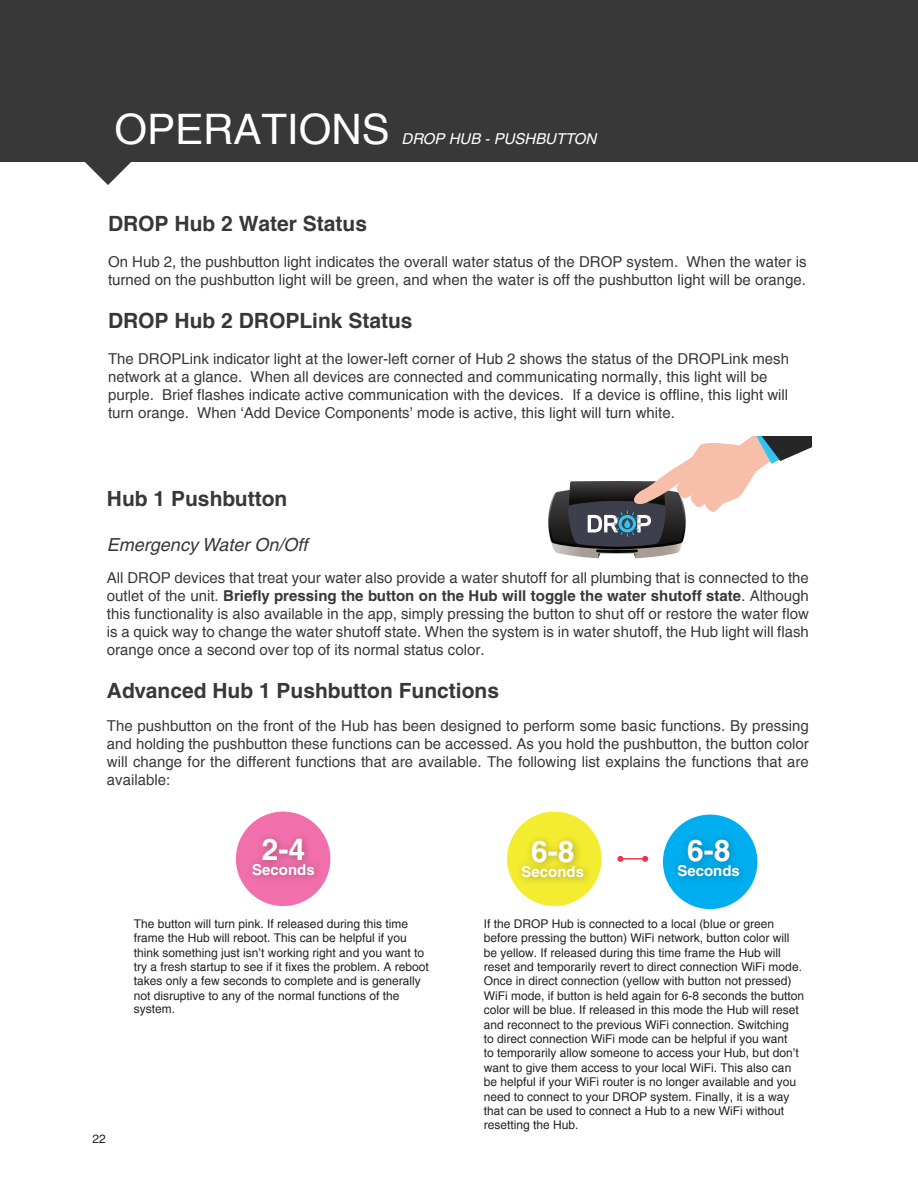
<style>
.page{position:relative;width:918px;height:1188px;background:#fff}
.page>*{position:absolute;margin:0;border:0;box-sizing:border-box;transform-origin:0 0}
.t1{font:42px "Helvetica";color:#fff}
.t2{font:700 30px "Helvetica CE";color:#fff}
.t3{font:700 21px "Helvetica CE";color:#383839}
.t4{font:700 21px "Helvetica";color:#383738}
.t5{font:italic 18px "Helvetica";color:#383839}
.t6{font:15px/18px "Helvetica";color:#383839;text-align:justify}
.t7{font:15px/18px "Helvetica";color:#383738}
.t8{font:700 15px "Helvetica CE";color:#fff}
.t9{font:italic 15px "Helvetica";color:#fff}
.t10{font:12px/14.4px "Helvetica";color:#231f20}
.s1{font-family:"Helvetica CE";font-weight:700}
</style>
<div class="page">
<svg style="left:85px;top:162px;width:46px;height:23px"></svg>
<div style="left:0;top:0;width:918px;height:162px;background:#383839"></div>
<svg style="left:548px;top:437px;width:263px;height:121px"></svg>
<div style="left:236px;top:812px;width:94px;height:94px;background:#f16fab;border-radius:50%"></div>
<div style="left:247px;top:833px;width:76px;height:51px;background:#231f20;opacity:.35"></div>
<div style="left:507px;top:812px;width:95px;height:94px;background:#f3ec30;border-radius:50%"></div>
<div style="left:516px;top:835px;width:76px;height:52px;background:#231f20;opacity:.35"></div>
<hr style="left:620px;top:858px;width:25px;height:2px;background:#ee3643">
<svg style="left:617px;top:856px;width:6px;height:6px"></svg>
<svg style="left:642px;top:856px;width:6px;height:6px"></svg>
<div style="left:663px;top:815px;width:94px;height:94px;background:#00aeef;border-radius:50%"></div>
<div style="left:672px;top:833px;width:76px;height:52px;background:#231f20;opacity:.35"></div>
<p class="t1" style="left:114px;top:105px;width:277px">OPERATIONS</p>
<p class="t9" style="left:402px;top:130px;width:196px">DROP HUB - PUSHBUTTON</p>
<p class="t4" style="left:108px;top:210px;width:261px">DROP Hub 2 Water Status</p>
<p class="t7" style="left:108px;top:253px;width:700px">On Hub 2, the pushbutton light indicates the overall water status of the DROP system. When the water is turned on the pushbutton light will be green, and when the water is off the pushbutton light will be orange.</p>
<p class="t4" style="left:108px;top:308px;width:306px">DROP Hub 2 DROPLink Status</p>
<p class="t7" style="left:108px;top:350px;width:683px">The DROPLink indicator light at the lower-left corner of Hub 2 shows the status of the DROPLink mesh network at a glance. When all devices are connected and communicating normally, this light will be purple. Brief flashes indicate active communication with the devices. If a device is offline, this light will turn orange. When ‘Add Device Components’ mode is active, this light will turn white.</p>
<p class="t3" style="left:107px;top:486px;width:182px">Hub 1 Pushbutton</p>
<p class="t5" style="left:107px;top:534px;width:202px">Emergency Water On/Off</p>
<p class="t6" style="left:107px;top:569px;width:703px">All DROP devices that treat your water also provide a water shutoff for all plumbing that is connected to the outlet of the unit. <span class="s1">Briefly pressing the button on the Hub will toggle the water shutoff state</span>. Although this functionality is also available in the app, simply pressing the button to shut off or restore the water flow is a quick way to change the water shutoff state. When the system is in water shutoff, the Hub light will flash orange once a second over top of its normal status color.</p>
<p class="t3" style="left:107px;top:678px;width:394px">Advanced Hub 1 Pushbutton Functions</p>
<p class="t6" style="left:107px;top:717px;width:704px">The pushbutton on the front of the Hub has been designed to perform some basic functions. By pressing and holding the pushbutton these functions can be accessed. As you hold the pushbutton, the button color will change for the different functions that are available. The following list explains the functions that are available:</p>
<p class="t2" style="left:262px;top:831px;width:45px">2-4</p>
<p class="t8" style="left:252px;top:861px;width:64px">Seconds</p>
<p class="t2" style="left:531px;top:833px;width:45px">6-8</p>
<p class="t8" style="left:522px;top:863px;width:64px">Seconds</p>
<p class="t2" style="left:687px;top:832px;width:45px">6-8</p>
<p class="t8" style="left:677px;top:861px;width:64px">Seconds</p>
<p class="t10" style="left:92px;top:1131px;width:15px">22</p>
<p class="t10" style="left:134px;top:917px;width:296px">The button will turn pink. If released during this time frame the Hub will reboot. This can be helpful if you think something just isn’t working right and you want to try a fresh startup to see if it fixes the problem. A reboot takes only a few seconds to complete and is generally not disruptive to any of the normal functions of the system.</p>
<p class="t10" style="left:484px;top:916px;width:322px">If the DROP Hub is connected to a local (blue or green before pressing the button) WiFi network, button color will be yellow. If released during this time frame the Hub will reset and temporarily revert to direct connection WiFi mode.<br>Once in direct connection (yellow with button not pressed)<br>WiFi mode, if button is held again for 6-8 seconds the button color will be blue. If released in this mode the Hub will reset and reconnect to the previous WiFi connection. Switching<br>to direct connection WiFi mode can be helpful if you want<br>to temporarily allow someone to access your Hub, but don’t want to give them access to your local WiFi. This also can be helpful if your WiFi router is no longer available and you need to connect to your DROP system. Finally, it is a way that can be used to connect a Hub to a new WiFi without resetting the Hub.</p>
</div>
